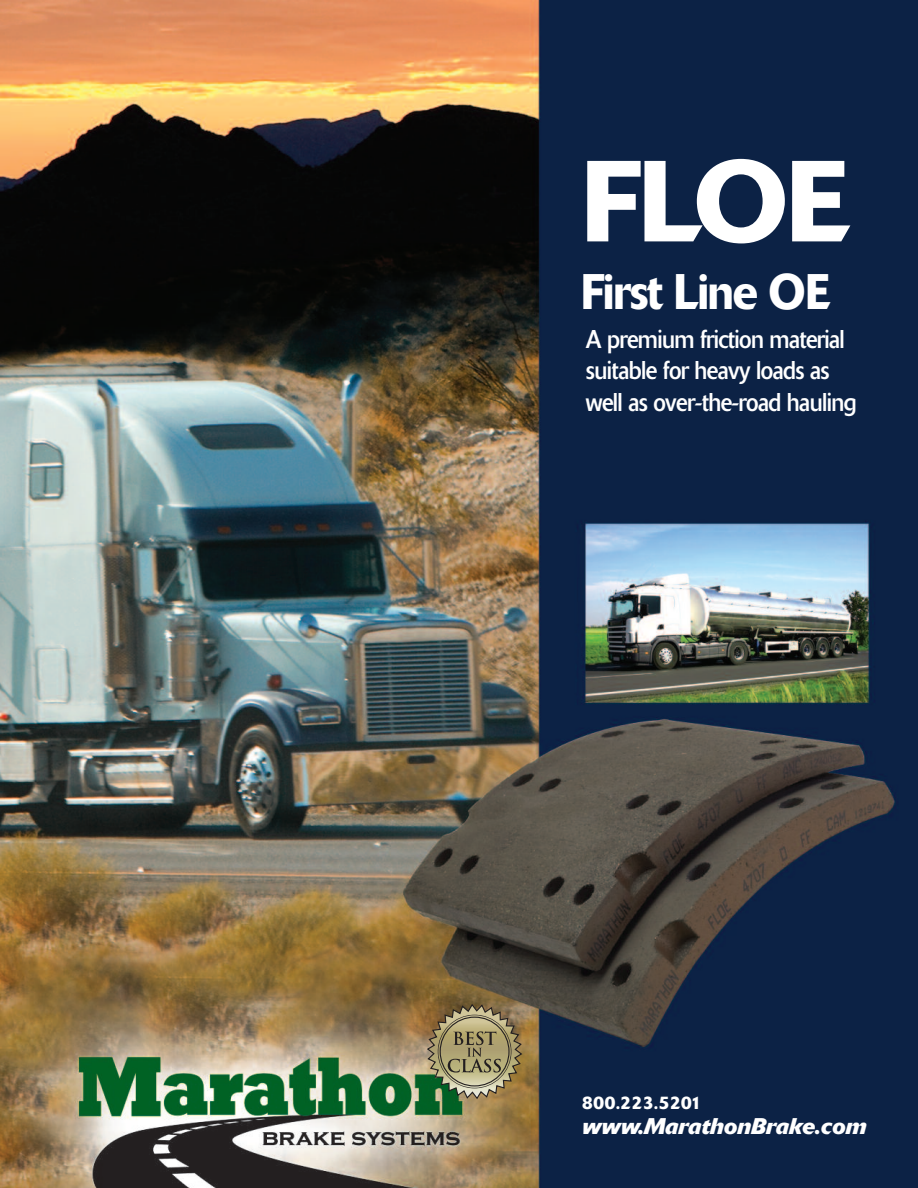
<style>
.page{position:relative;width:918px;height:1188px;background:#fff}
.page>*{position:absolute;margin:0;border:0;box-sizing:border-box;transform-origin:0 0}
.t1{font:500 114px "Delta";color:#fff}
.t2{font:500 49.5px "Delta";letter-spacing:-.025em;color:#fff;scale:.9 1}
.t3{font:25.5px/31.5px "Delta";letter-spacing:-.025em;color:#fff;scale:.9 1}
.t4{font:italic 700 22.5px "Delta";color:#fff}
.t5{font:500 18px "Delta";color:#fff}
</style>
<div class="page">
<img style="left:0;top:0;width:918px;height:1188px">
<svg style="left:427px;top:1004px;width:95px;height:95px"></svg>
<h1 class="t1" style="left:581px;top:161px;width:270px">FLOE</h1>
<h2 class="t2" style="left:581px;top:274px;width:278px">First Line OE</h2>
<p class="t3" style="left:586px;top:325px;width:302px">A premium friction material suitable for heavy loads as well as over-the-road hauling</p>
<p class="t5" style="left:582px;top:1096px;width:121px">800.223.5201</p>
<p class="t4" style="left:582px;top:1118px;width:286px">www.MarathonBrake.com</p>
</div>
